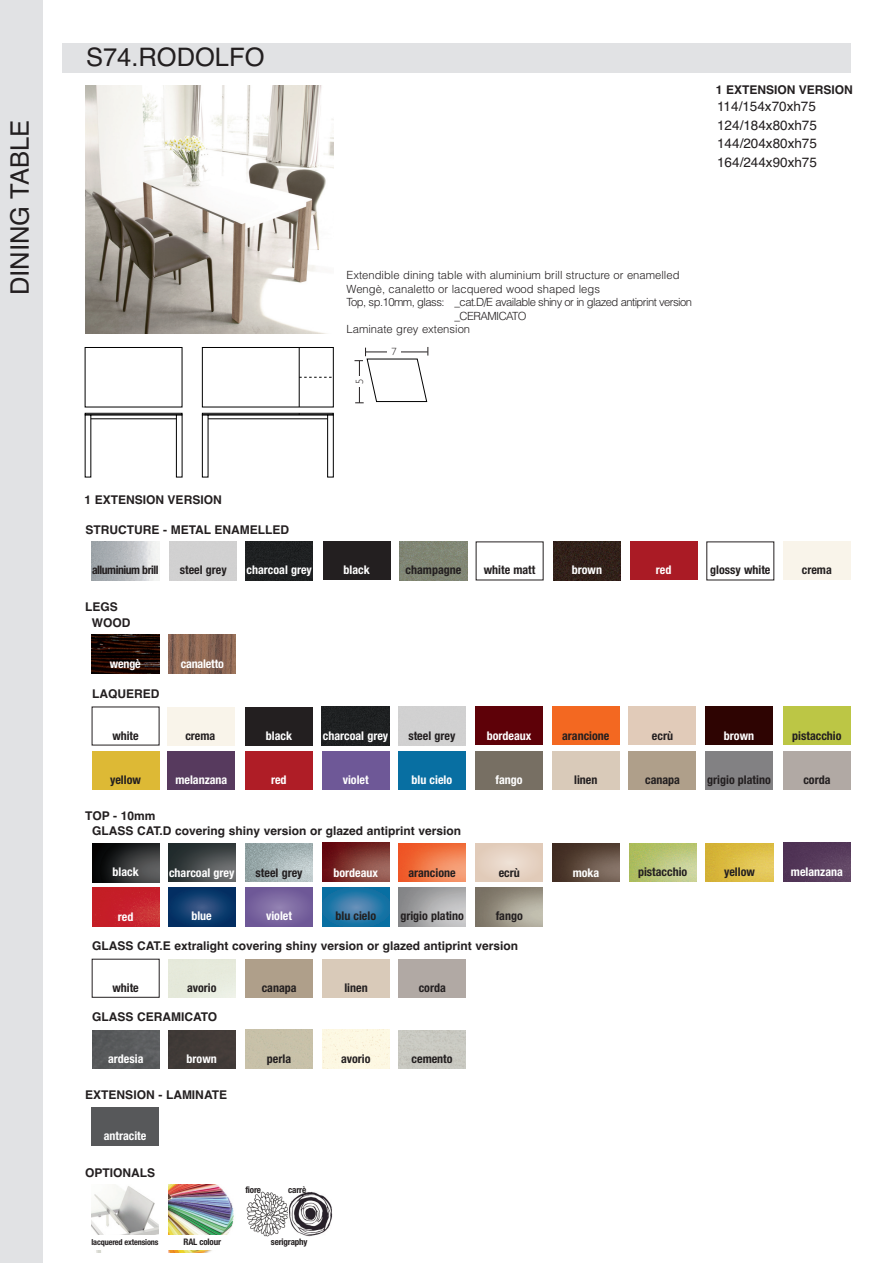
<style>
.page{position:relative;width:893px;height:1263px;background:#fff}
.page>*{position:absolute;margin:0;border:0;box-sizing:border-box;transform-origin:0 0}
.t1{font:25.5px "Helvetica";color:#231f20}
.t2{font:13.5px/18.8px "Helvetica";color:#231f20;text-align:justify}
.t3{font:700 12px/15.3px "Helvetica";color:#231f20}
.t4{font:700 condensed 12px "Helvetica Neue";color:#231f20}
.t5{font:700 condensed 12px "Helvetica Neue";color:#fff}
.t6{font:700 condensed 11.7px "Helvetica Neue";letter-spacing:-.04em;color:#231f20}
.t7{font:300 11.25px "Helvetica";color:#231f20}
.t8{font:300 11.25px "Helvetica";letter-spacing:-.05em;color:#231f20}
.t9{font:300 10.5px "Gill Sans";color:#231f20}
.t10{font:700 condensed 9px "Helvetica Neue";letter-spacing:-.02em;color:#231f20}
.t11{font:700 condensed 8.25px "Helvetica Neue";letter-spacing:-.02em;color:#231f20}
</style>
<div class="page">
<img style="left:91px;top:1185px;width:68px;height:67px">
<div style="left:0;top:0;width:43px;height:1263px;background:#e1e2e4"></div>
<div style="left:62px;top:43px;width:788px;height:30px;background:#e1e2e4"></div>
<div style="left:85px;top:347px;width:97px;height:60px;border:1px solid #000"></div>
<div style="left:202px;top:347px;width:131px;height:60px;border:1px solid #000"></div>
<hr style="left:299px;top:347px;width:1px;height:60px;background:#000">
<div style="left:85px;top:413px;width:97px;height:2px;border:1px solid #000"></div>
<svg style="left:85px;top:414px;width:97px;height:63px"></svg>
<svg style="left:299px;top:377px;width:34px;height:1px"></svg>
<svg style="left:202px;top:413px;width:132px;height:64px"></svg>
<svg style="left:354px;top:347px;width:75px;height:57px"></svg>
<img style="left:85px;top:85px;width:248px;height:248px">
<img style="left:92px;top:635px;width:67px;height:38px">
<img style="left:169px;top:635px;width:67px;height:38px">
<div style="left:91px;top:1107px;width:67px;height:38px;background:#57585a"></div>
<img style="left:400px;top:542px;width:67px;height:38px">
<img style="left:553px;top:542px;width:67px;height:38px">
<div style="left:246px;top:542px;width:67px;height:38px;background:#1e2022"></div>
<div style="left:630px;top:542px;width:67px;height:38px;background:#aa1b25"></div>
<div style="left:323px;top:542px;width:67px;height:38px;background:#231f20"></div>
<div style="left:783px;top:542px;width:67px;height:38px;background:#f9f4ea"></div>
<img style="left:92px;top:542px;width:67px;height:38px">
<div style="left:245px;top:707px;width:68px;height:38px;background:#231f20"></div>
<div style="left:168px;top:707px;width:67px;height:38px;background:#f9f4ea"></div>
<div style="left:245px;top:751px;width:68px;height:38px;background:#af1d26"></div>
<div style="left:475px;top:707px;width:68px;height:38px;background:#5e0108"></div>
<div style="left:705px;top:707px;width:68px;height:38px;background:#2e0402"></div>
<div style="left:322px;top:707px;width:67px;height:38px;background:#1e2022"></div>
<div style="left:552px;top:707px;width:67px;height:38px;background:#f36821"></div>
<div style="left:168px;top:751px;width:67px;height:38px;background:#573a5e"></div>
<div style="left:783px;top:707px;width:67px;height:38px;background:#bcc645"></div>
<div style="left:92px;top:751px;width:67px;height:38px;background:#ddb935"></div>
<div style="left:552px;top:751px;width:67px;height:38px;background:#d9cab9"></div>
<div style="left:322px;top:751px;width:67px;height:38px;background:#6e5897"></div>
<div style="left:398px;top:751px;width:67px;height:38px;background:#086fa2"></div>
<div style="left:629px;top:707px;width:67px;height:38px;background:#e1cbb9"></div>
<div style="left:475px;top:751px;width:68px;height:38px;background:#776f63"></div>
<div style="left:629px;top:751px;width:67px;height:38px;background:#af9f8a"></div>
<div style="left:705px;top:751px;width:68px;height:38px;background:#828183"></div>
<div style="left:783px;top:751px;width:67px;height:38px;background:#b1a9a4"></div>
<div style="left:92px;top:1030px;width:67px;height:38px;background:#595a5c"></div>
<img style="left:92px;top:888px;width:67px;height:38px">
<img style="left:92px;top:844px;width:67px;height:38px">
<svg style="left:245px;top:888px;width:68px;height:38px"></svg>
<img style="left:783px;top:843px;width:67px;height:38px">
<img style="left:706px;top:843px;width:67px;height:38px">
<img style="left:552px;top:843px;width:68px;height:38px">
<svg style="left:476px;top:843px;width:67px;height:38px"></svg>
<img style="left:398px;top:843px;width:68px;height:38px">
<img style="left:245px;top:843px;width:68px;height:38px">
<img style="left:322px;top:843px;width:67px;height:38px">
<img style="left:629px;top:843px;width:67px;height:38px">
<svg style="left:168px;top:888px;width:67px;height:38px"></svg>
<svg style="left:322px;top:888px;width:67px;height:38px"></svg>
<img style="left:476px;top:888px;width:67px;height:38px">
<img style="left:168px;top:843px;width:67px;height:39px">
<div style="left:398px;top:959px;width:68px;height:39px;background:#b1a9a4"></div>
<div style="left:245px;top:959px;width:68px;height:38px;background:#af9f8a"></div>
<div style="left:322px;top:959px;width:67px;height:38px;background:#d9cab9"></div>
<div style="left:398px;top:1030px;width:68px;height:38px;background:#c9c9c2"></div>
<div style="left:168px;top:1030px;width:67px;height:38px;background:#413b38"></div>
<div style="left:322px;top:1030px;width:67px;height:38px;background:#fdf8e3"></div>
<img style="left:246px;top:1192px;width:42px;height:44px">
<img style="left:289px;top:1192px;width:44px;height:44px">
<img style="left:169px;top:1185px;width:65px;height:67px">
<div style="left:91px;top:1235px;width:68px;height:14px;background:#fff"></div>
<div style="left:169px;top:1235px;width:67px;height:14px;background:#fff"></div>
<h1 class="t1" style="left:5px;top:295px;width:177px;rotate:-90deg">DINING TABLE</h1>
<h1 class="t1" style="left:86px;top:42px;width:180px">S74.RODOLFO</h1>
<p class="t3" style="left:85px;top:492px;width:139px">1 EXTENSION VERSION</p>
<p class="t3" style="left:716px;top:82px;width:139px">1 EXTENSION VERSION</p>
<p class="t2" style="left:717px;top:97px;width:101px">114/154x70xh75<br>124/184x80xh75<br>144/204x80xh75<br>164/244x90xh75</p>
<p class="t7" style="left:347px;top:266px;width:334px">Extendible dining table with aluminium brill structure or enamelled</p>
<p class="t7" style="left:347px;top:280px;width:255px">Wengè, canaletto or lacquered wood shaped legs</p>
<p class="t8" style="left:347px;top:293px;width:347px">Top, sp.10mm, glass: _cat.D/E available shiny or in glazed antiprint version</p>
<p class="t8" style="left:455px;top:307px;width:74px">_CERAMICATO</p>
<p class="t7" style="left:347px;top:320px;width:125px">Laminate grey extension</p>
<p class="t9" style="left:355px;top:384px;width:7px;rotate:-90deg">5</p>
<p class="t9" style="left:392px;top:348px;width:7px">7</p>
<p class="t3" style="left:85px;top:522px;width:205px">STRUCTURE - METAL ENAMELLED</p>
<p class="t6" style="left:92px;top:560px;width:68px">alluminium brill</p>
<p class="t4" style="left:180px;top:560px;width:48px">steel grey</p>
<p class="t5" style="left:247px;top:560px;width:67px">charcoal grey</p>
<p class="t5" style="left:344px;top:560px;width:28px">black</p>
<p class="t4" style="left:406px;top:560px;width:57px">champagne</p>
<p class="t4" style="left:484px;top:560px;width:53px">white matt</p>
<p class="t5" style="left:572px;top:560px;width:32px">brown</p>
<p class="t5" style="left:656px;top:560px;width:17px">red</p>
<p class="t4" style="left:710px;top:560px;width:62px">glossy white</p>
<p class="t4" style="left:802px;top:560px;width:31px">crema</p>
<p class="t3" style="left:92px;top:599px;width:40px;text-indent:-6px">LEGS<br>WOOD</p>
<p class="t5" style="left:110px;top:653px;width:32px">wengè</p>
<p class="t5" style="left:181px;top:653px;width:45px">canaletto</p>
<p class="t3" style="left:92px;top:686px;width:69px">LAQUERED</p>
<p class="t4" style="left:112px;top:725px;width:28px">white</p>
<p class="t4" style="left:185px;top:725px;width:31px">crema</p>
<p class="t5" style="left:266px;top:725px;width:28px">black</p>
<p class="t5" style="left:323px;top:725px;width:67px">charcoal grey</p>
<p class="t4" style="left:408px;top:725px;width:48px">steel grey</p>
<p class="t5" style="left:724px;top:725px;width:32px">brown</p>
<p class="t5" style="left:271px;top:770px;width:17px">red</p>
<p class="t5" style="left:343px;top:770px;width:27px">violet</p>
<p class="t5" style="left:411px;top:770px;width:42px">blu cielo</p>
<p class="t5" style="left:496px;top:770px;width:29px">fango</p>
<p class="t4" style="left:574px;top:770px;width:25px">linen</p>
<p class="t5" style="left:487px;top:725px;width:46px">bordeaux</p>
<p class="t4" style="left:562px;top:725px;width:49px">arancione</p>
<p class="t4" style="left:652px;top:725px;width:23px">ecrù</p>
<p class="t4" style="left:645px;top:770px;width:36px">canapa</p>
<p class="t4" style="left:707px;top:770px;width:65px">grigio platino</p>
<p class="t4" style="left:803px;top:770px;width:29px">corda</p>
<p class="t4" style="left:792px;top:725px;width:51px">pistacchio</p>
<p class="t4" style="left:110px;top:770px;width:32px">yellow</p>
<p class="t5" style="left:175px;top:770px;width:53px">melanzana</p>
<p class="t3" style="left:85px;top:808px;width:72px">TOP - 10mm</p>
<p class="t3" style="left:92px;top:823px;width:371px">GLASS CAT.D covering shiny version or glazed antiprint version</p>
<p class="t5" style="left:113px;top:862px;width:28px">black</p>
<p class="t5" style="left:169px;top:862px;width:67px">charcoal grey</p>
<p class="t4" style="left:256px;top:862px;width:48px">steel grey</p>
<p class="t5" style="left:333px;top:862px;width:46px">bordeaux</p>
<p class="t4" style="left:499px;top:862px;width:23px">ecrù</p>
<p class="t5" style="left:573px;top:862px;width:28px">moka</p>
<p class="t4" style="left:638px;top:862px;width:51px">pistacchio</p>
<p class="t5" style="left:791px;top:862px;width:53px">melanzana</p>
<p class="t4" style="left:408px;top:862px;width:49px">arancione</p>
<p class="t4" style="left:724px;top:862px;width:32px">yellow</p>
<p class="t5" style="left:118px;top:906px;width:17px">red</p>
<p class="t5" style="left:191px;top:906px;width:22px">blue</p>
<p class="t4" style="left:335px;top:906px;width:42px">blu cielo</p>
<p class="t4" style="left:400px;top:906px;width:65px">grigio platino</p>
<p class="t4" style="left:496px;top:906px;width:29px">fango</p>
<p class="t5" style="left:266px;top:906px;width:27px">violet</p>
<p class="t3" style="left:92px;top:939px;width:428px">GLASS CAT.E extralight covering shiny version or glazed antiprint version</p>
<p class="t4" style="left:112px;top:977px;width:28px">white</p>
<p class="t4" style="left:187px;top:977px;width:31px">avorio</p>
<p class="t4" style="left:262px;top:977px;width:36px">canapa</p>
<p class="t4" style="left:344px;top:977px;width:25px">linen</p>
<p class="t4" style="left:419px;top:978px;width:29px">corda</p>
<p class="t3" style="left:92px;top:1009px;width:127px">GLASS CERAMICATO</p>
<p class="t5" style="left:108px;top:1048px;width:37px">ardesia</p>
<p class="t5" style="left:187px;top:1048px;width:32px">brown</p>
<p class="t4" style="left:267px;top:1048px;width:26px">perla</p>
<p class="t4" style="left:341px;top:1048px;width:31px">avorio</p>
<p class="t4" style="left:412px;top:1048px;width:43px">cemento</p>
<p class="t3" style="left:85px;top:1087px;width:143px">EXTENSION - LAMINATE</p>
<p class="t5" style="left:104px;top:1125px;width:44px">antracite</p>
<p class="t3" style="left:85px;top:1165px;width:72px">OPTIONALS</p>
<p class="t10" style="left:245px;top:1182px;width:17px">fiore</p>
<p class="t10" style="left:288px;top:1182px;width:19px">carrè</p>
<p class="t11" style="left:91px;top:1235px;width:69px">lacquered extensions</p>
<p class="t10" style="left:184px;top:1234px;width:39px">RAL colour</p>
<p class="t10" style="left:271px;top:1234px;width:38px">serigraphy</p>
</div>
